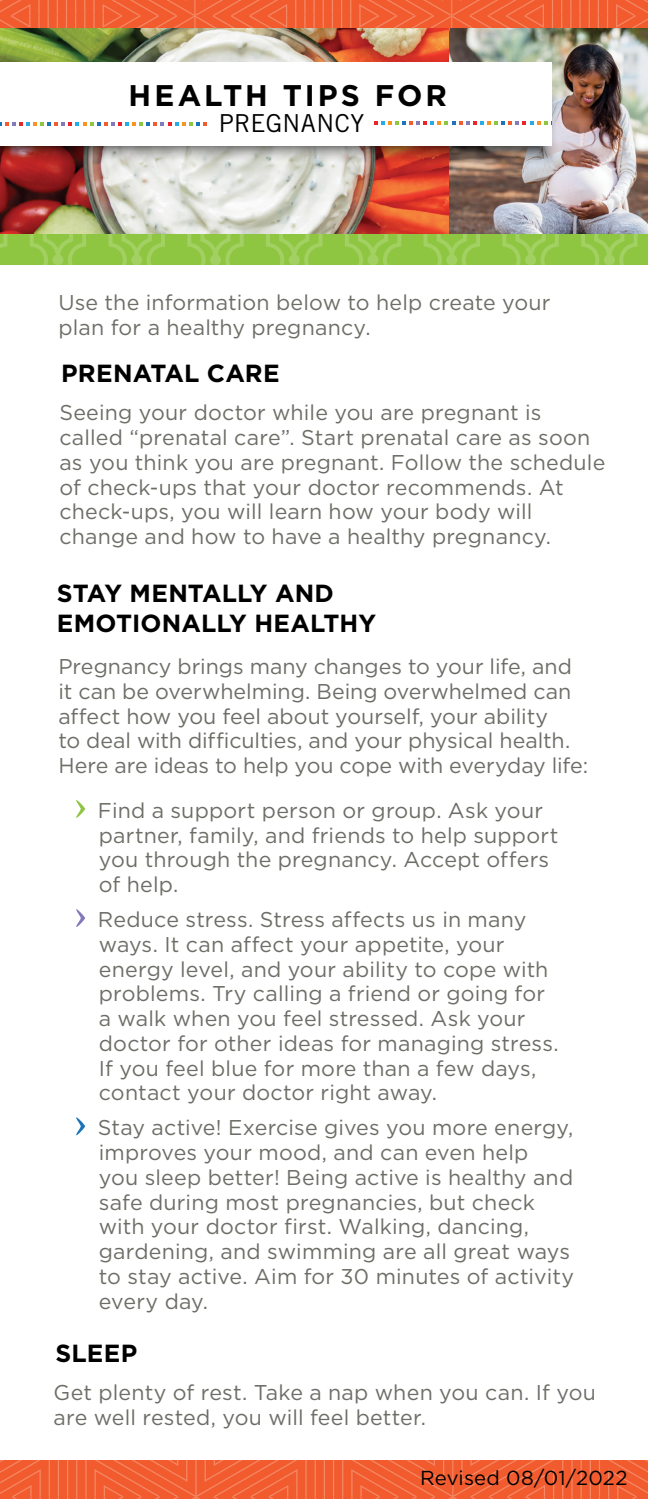
<style>
.page{position:relative;width:648px;height:1499px;background:#fff}
.page>*{position:absolute;margin:0;border:0;box-sizing:border-box;transform-origin:0 0}
.t1{font:700 29.93px "Gotham HTF";letter-spacing:.1em;color:#000}
.t2{font:700 24.75px/29.2px "Gotham HTF";letter-spacing:.005em;color:#000}
.t3{font:24.75px "Trade Gothic";letter-spacing:.015em;color:#000}
.t4{font:21.38px/24.8px "Gotham HTF";letter-spacing:.005em;color:#6d6e67}
.t5{font:20.25px "Gotham HTF";letter-spacing:.005em;color:#000}
</style>
<div class="page">
<img style="left:449px;top:28px;width:199px;height:207px">
<img style="left:0;top:28px;width:449px;height:207px">
<svg style="left:0;top:1460px;width:648px;height:38px;background:#f16034"></svg>
<svg style="left:0;top:235px;width:648px;height:30px;background:#93c848"></svg>
<div style="left:370px;top:256px;width:7px;height:7px;background:#a2d062;border-radius:50%"></div>
<div style="left:368px;top:254px;width:11px;height:11px;border:4px solid #fff;border-radius:50%"></div>
<img style="left:0;top:150px;width:560px;height:18px">
<div style="left:0;top:48px;width:571px;height:102px;background:#000;opacity:.75"></div>
<svg style="left:0;top:122px;width:207px;height:4px"></svg>
<svg style="left:374px;top:121px;width:178px;height:4px"></svg>
<svg style="left:0;top:0;width:648px;height:28px;background:#f16034"></svg>
<svg style="left:76px;top:800px;width:9px;height:18px"></svg>
<svg style="left:76px;top:909px;width:9px;height:18px"></svg>
<svg style="left:76px;top:1117px;width:9px;height:19px"></svg>
<h1 class="t1" style="left:128px;top:78px;width:320px">HEALTH TIPS FOR</h1>
<h1 class="t3" style="left:219px;top:108px;width:147px">PREGNANCY</h1>
<p class="t4" style="left:58px;top:290px;width:494px">Use the information below to help create your plan for a healthy pregnancy.</p>
<h2 class="t2" style="left:61px;top:357px;width:220px">PRENATAL CARE</h2>
<p class="t4" style="left:59px;top:400px;width:548px">Seeing your doctor while you are pregnant is called “prenatal care”. Start prenatal care as soon as you think you are pregnant. Follow the schedule of check-ups that your doctor recommends. At check-ups, you will learn how your body will change and how to have a healthy pregnancy.</p>
<h2 class="t2" style="left:57px;top:578px;width:321px">STAY MENTALLY AND<br>EMOTIONALLY HEALTHY</h2>
<p class="t4" style="left:58px;top:654px;width:531px">Pregnancy brings many changes to your life, and it can be overwhelming. Being overwhelmed can affect how you feel about yourself, your ability<br>to deal with difficulties, and your physical health.<br>Here are ideas to help you cope with everyday life:</p>
<p class="t4" style="left:98px;top:797px;width:462px">Find a support person or group. Ask your partner, family, and friends to help support you through the pregnancy. Accept offers of help.</p>
<p class="t4" style="left:98px;top:907px;width:462px">Reduce stress. Stress affects us in many ways. It can affect your appetite, your energy level, and your ability to cope with problems. Try calling a friend or going for a walk when you feel stressed. Ask your doctor for other ideas for managing stress.<br>If you feel blue for more than a few days, contact your doctor right away.</p>
<p class="t4" style="left:98px;top:1115px;width:478px">Stay active! Exercise gives you more energy, improves your mood, and can even help<br>you sleep better! Being active is healthy and safe during most pregnancies, but check with your doctor first. Walking, dancing, gardening, and swimming are all great ways to stay active. Aim for 30 minutes of activity every day.</p>
<h2 class="t2" style="left:55px;top:1338px;width:84px">SLEEP</h2>
<p class="t4" style="left:54px;top:1380px;width:544px">Get plenty of rest. Take a nap when you can. If you are well rested, you will feel better.</p>
<p class="t5" style="left:420px;top:1466px;width:209px">Revised 08/01/2022</p>
</div>
